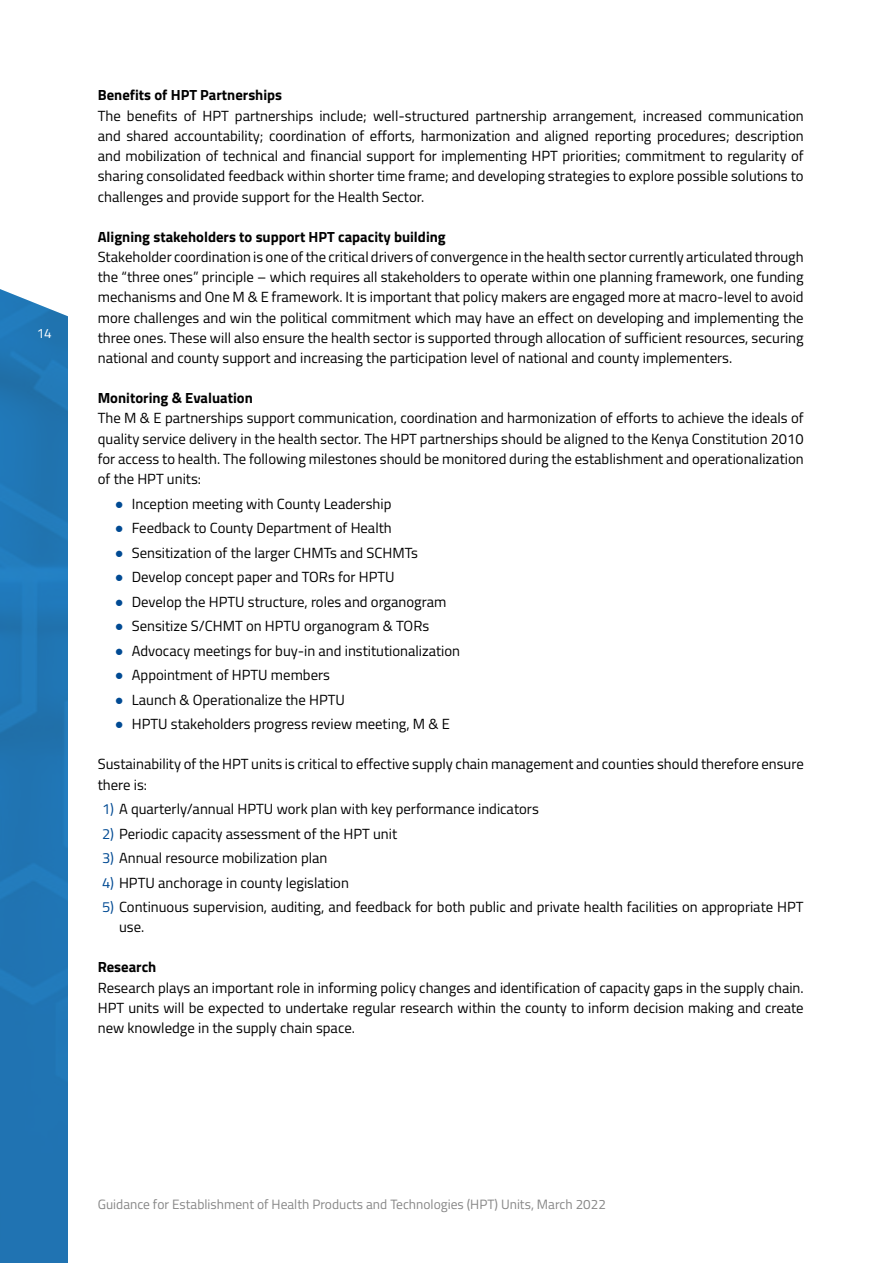
<style>
.page{position:relative;width:893px;height:1263px;background:#fff}
.page>*{position:absolute;margin:0;border:0;box-sizing:border-box;transform-origin:0 0}
.t1{font:14.7px/20.2px "Titillium";color:#000;text-align:justify}
.t2{font:700 14.7px "Titillium";color:#000}
.t3{font:13.5px "Titillium";color:#878787}
.t4{font:13.5px "Titillium";color:#fff}
.s1{font-family:"Arial";color:#004a93}
.s2{color:#004a93}
</style>
<div class="page">
<img style="left:0;top:289px;width:68px;height:974px">
<p class="t4" style="left:37px;top:323px;width:17px">14</p>
<p class="t2" style="left:98px;top:84px;width:186px">Benefits of HPT Partnerships</p>
<p class="t1" style="left:98px;top:105px;width:707px">The benefits of HPT partnerships include; well-structured partnership arrangement, increased communication and shared accountability; coordination of efforts, harmonization and aligned reporting procedures; description and mobilization of technical and financial support for implementing HPT priorities; commitment to regularity of sharing consolidated feedback within shorter time frame; and developing strategies to explore possible solutions to challenges and provide support for the Health Sector.</p>
<p class="t2" style="left:98px;top:225px;width:349px">Aligning stakeholders to support HPT capacity building</p>
<p class="t1" style="left:98px;top:246px;width:707px">Stakeholder coordination is one of the critical drivers of convergence in the health sector currently articulated through the “three ones” principle – which requires all stakeholders to operate within one planning framework, one funding mechanisms and One M &amp; E framework. It is important that policy makers are engaged more at macro-level to avoid more challenges and win the political commitment which may have an effect on developing and implementing the three ones. These will also ensure the health sector is supported through allocation of sufficient resources, securing national and county support and increasing the participation level of national and county implementers.</p>
<p class="t2" style="left:98px;top:387px;width:157px">Monitoring &amp; Evaluation</p>
<p class="t1" style="left:98px;top:407px;width:707px">The M &amp; E partnerships support communication, coordination and harmonization of efforts to achieve the ideals of quality service delivery in the health sector. The HPT partnerships should be aligned to the Kenya Constitution 2010 for access to health. The following milestones should be monitored during the establishment and operationalization of the HPT units:</p>
<p class="t1" style="left:115px;top:493px;width:278px"><span class="s1">●</span> Inception meeting with County Leadership</p>
<p class="t1" style="left:115px;top:517px;width:278px"><span class="s1">●</span> Feedback to County Department of Health</p>
<p class="t1" style="left:115px;top:542px;width:305px"><span class="s1">●</span> Sensitization of the larger CHMTs and SCHMTs</p>
<p class="t1" style="left:115px;top:566px;width:281px"><span class="s1">●</span> Develop concept paper and TORs for HPTU</p>
<p class="t1" style="left:115px;top:591px;width:333px"><span class="s1">●</span> Develop the HPTU structure, roles and organogram</p>
<p class="t1" style="left:115px;top:615px;width:316px"><span class="s1">●</span> Sensitize S/CHMT on HPTU organogram &amp; TORs</p>
<p class="t1" style="left:115px;top:640px;width:347px"><span class="s1">●</span> Advocacy meetings for buy-in and institutionalization</p>
<p class="t1" style="left:115px;top:664px;width:217px"><span class="s1">●</span> Appointment of HPTU members</p>
<p class="t1" style="left:115px;top:689px;width:232px"><span class="s1">●</span> Launch &amp; Operationalize the HPTU</p>
<p class="t1" style="left:115px;top:713px;width:337px"><span class="s1">●</span> HPTU stakeholders progress review meeting, M &amp; E</p>
<p class="t1" style="left:98px;top:753px;width:707px">Sustainability of the HPT units is critical to effective supply chain management and counties should therefore ensure there is:</p>
<p class="t1" style="left:102px;top:798px;width:438px"><span class="s2">1)</span> A quarterly/annual HPTU work plan with key performance indicators</p>
<p class="t1" style="left:102px;top:823px;width:297px"><span class="s2">2)</span> Periodic capacity assessment of the HPT unit</p>
<p class="t1" style="left:102px;top:847px;width:227px"><span class="s2">3)</span> Annual resource mobilization plan</p>
<p class="t1" style="left:102px;top:872px;width:248px"><span class="s2">4)</span> HPTU anchorage in county legislation</p>
<p class="t1" style="left:119px;top:896px;width:686px;text-indent:-17px"><span class="s2">5)</span> Continuous supervision, auditing, and feedback for both public and private health facilities on appropriate HPT use.</p>
<p class="t2" style="left:98px;top:956px;width:60px">Research</p>
<p class="t1" style="left:98px;top:977px;width:707px">Research plays an important role in informing policy changes and identification of capacity gaps in the supply chain.<br>HPT units will be expected to undertake regular research within the county to inform decision making and create new knowledge in the supply chain space.</p>
<p class="t3" style="left:98px;top:1195px;width:510px">Guidance for Establishment of Health Products and Technologies (HPT) Units, March 2022</p>
</div>
